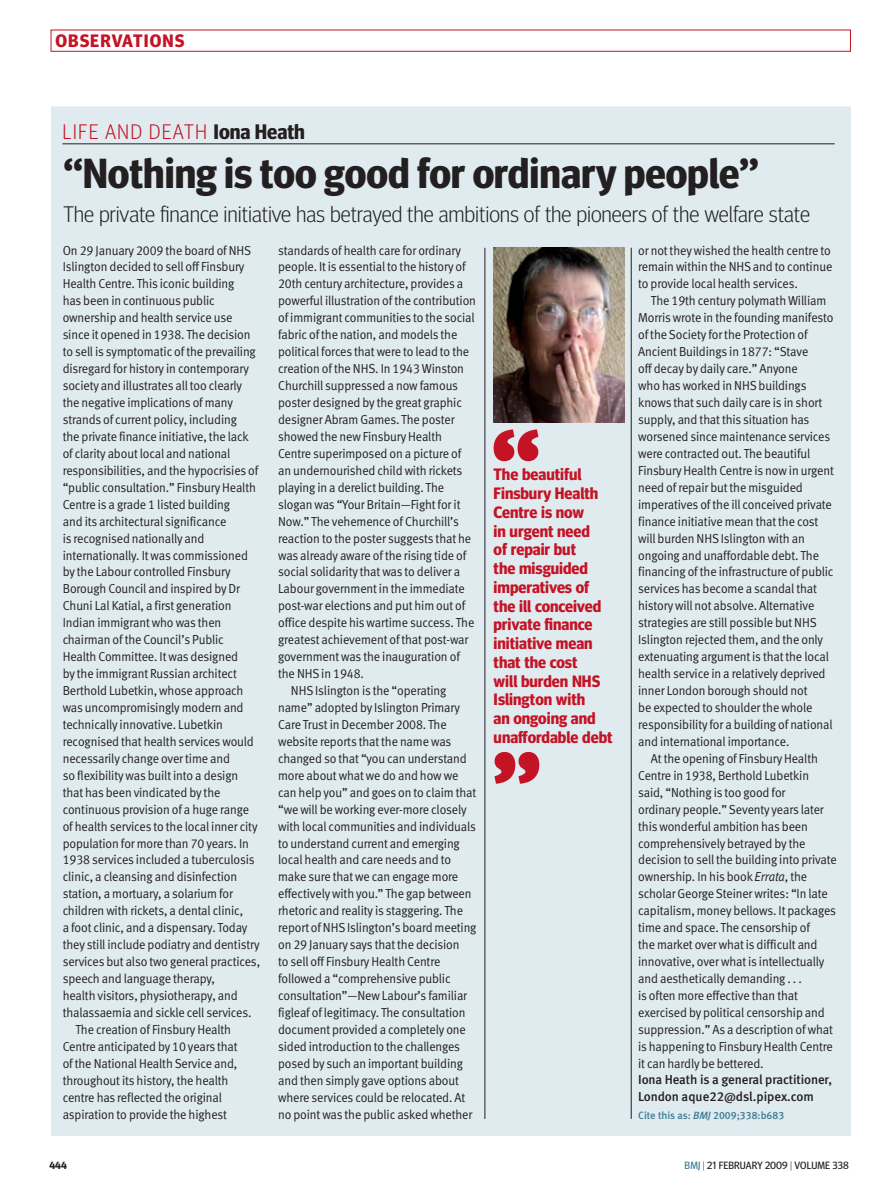
<style>
.page{position:relative;width:893px;height:1191px;background:#fff}
.page>*{position:absolute;margin:0;border:0;box-sizing:border-box;transform-origin:0 0}
.quote{font:900 93px "Meta Headline OT";color:#c41324}
.head_28_bold{font:700 42px "Meta Headline OT";color:#231f20}
.intro_15{font:300 22.5px "Meta Headline OT";color:#231f20}
.column_slug{font:300 21px "Meta Headline OT";letter-spacing:.06em;color:#c41324}
.t1{font:700 18px "Meta Headline OT";letter-spacing:.06em;color:#c41324}
.quote-2{font:700 16.5px/18.8px "Meta Headline OT";color:#c41324}
.sans_text_indent{font:13.05px/17px "Meta Normal LF";letter-spacing:-.01em;color:#231f20;scale:.95 1}
.sans_text{font:13.05px/17px "Meta Normal LF";letter-spacing:-.01em;color:#231f20;scale:.95 1}
.author_biog{font:13.05px/16.5px "Meta Medium LF";letter-spacing:-.01em;color:#231f20}
.t2{font:10.5px "Meta Headline OT";letter-spacing:.005em;color:#231f20}
.Citeline{font:10.5px "Meta Medium LF";color:#3c7b93}
.t3{font:700 10.5px "Meta Headline OT";color:#231f20}
.s1{font-weight:700;color:#231f20}
.s2{font-style:italic}
.s3{color:#3c7b93}
.s4{font-weight:300}
</style>
<div class="page">
<div style="left:51px;top:108px;width:799px;height:1027px;background:#e0ebf0"></div>
<hr style="left:485px;top:248px;width:1px;height:871px;background:#231f20">
<hr style="left:631px;top:248px;width:1px;height:871px;background:#231f20">
<hr style="left:62px;top:144px;width:773px;height:1px;background:#231f20">
<img style="left:493px;top:248px;width:131px;height:174px">
<p class="t1" style="left:56px;top:30px;width:130px">OBSERVATIONS</p>
<p class="column_slug" style="left:63px;top:119px;width:244px">Life and Deat h <span class="s1">Iona Heath</span></p>
<p class="head_28_bold" style="left:63px;top:148px;width:697px">“Nothing is too good for ordinary people”</p>
<p class="intro_15" style="left:63px;top:200px;width:748px">The private finance initiative has betrayed the ambitions of the pioneers of the welfare state</p>
<p class="sans_text" style="left:63px;top:241px;width:209px">On 29 January 2009 the board of NHS Islington decided to sell off Finsbury Health Centre. This iconic building<br>has been in continuous public ownership and health service use since it opened in 1938. The decision to sell is symptomatic of the prevailing disregard for history in contemporary society and illustrates all too clearly the negative implications of many strands of current policy, including<br>the private finance initiative, the lack of clarity about local and national responsibilities, and the hypocrisies of “public consultation.” Finsbury Health Centre is a grade 1 listed building<br>and its architectural significance<br>is recognised nationally and internationally. It was commissioned by the Labour controlled Finsbury Borough Council and inspired by Dr Chuni Lal Katial, a first generation Indian immigrant who was then chairman of the Council’s Public Health Committee. It was designed<br>by the immigrant Russian architect Berthold Lubetkin, whose approach was uncompromisingly modern and technically innovative. Lubetkin recognised that health services would necessarily change over time and<br>so flexibility was built into a design that has been vindicated by the continuous provision of a huge range of health services to the local inner city population for more than 70 years. In 1938 services included a tuberculosis clinic, a cleansing and disinfection station, a mortuary, a solarium for children with rickets, a dental clinic,<br>a foot clinic, and a dispensary. Today they still include podiatry and dentistry services but also two general practices, speech and language therapy,<br>health visitors, physiotherapy, and thalassaemia and sickle cell services.</p>
<p class="sans_text_indent" style="left:63px;top:1020px;width:186px;text-indent:13px">The creation of Finsbury Health Centre anticipated by 10 years that of the National Health Service and, throughout its history, the health centre has reflected the original aspiration to provide the highest</p>
<p class="sans_text_indent" style="left:278px;top:241px;width:210px">standards of health care for ordinary people. It is essential to the history of 20th century architecture, provides a powerful illustration of the contribution of immigrant communities to the social fabric of the nation, and models the political forces that were to lead to the creation of the NHS. In 1943 Winston Churchill suppressed a now famous poster designed by the great graphic designer Abram Games. The poster showed the new Finsbury Health Centre superimposed on a picture of an undernourished child with rickets playing in a derelict building. The slogan was “Your Britain—Fight for it Now.” The vehemence of Churchill’s reaction to the poster suggests that he was already aware of the rising tide of social solidarity that was to deliver a Labour government in the immediate post-war elections and put him out of office despite his wartime success. The greatest achievement of that post-war government was the inauguration of the NHS in 1948.</p>
<p class="sans_text_indent" style="left:278px;top:682px;width:210px;text-indent:13px">NHS Islington is the “operating name” adopted by Islington Primary Care Trust in December 2008. The website reports that the name was changed so that “you can understand more about what we do and how we can help you” and goes on to claim that “we will be working ever-more closely with local communities and individuals to understand current and emerging local health and care needs and to make sure that we can engage more effectively with you.” The gap between rhetoric and reality is staggering. The report of NHS Islington’s board meeting on 29 January says that the decision<br>to sell off Finsbury Health Centre followed a “comprehensive public consultation”—New Labour’s familiar figleaf of legitimacy. The consultation document provided a completely one sided introduction to the challenges posed by such an important building and then simply gave options about where services could be relocated. At no point was the public asked whether</p>
<p class="quote" style="left:492px;top:407px;width:49px">“</p>
<p class="quote-2" style="left:494px;top:465px;width:120px">The beautiful<br>Finsbury Health<br>Centre is now<br>in urgent need<br>of repair but<br>the misguided imperatives of the ill conceived private finance initiative mean that the cost<br>will burden NHS<br>Islington with<br>an ongoing and unaffordable debt</p>
<p class="quote" style="left:493px;top:729px;width:49px">”</p>
<p class="sans_text_indent" style="left:638px;top:241px;width:206px;text-align:justify">or not they wished the health centre to remain within the NHS and to continue to provide local health services.</p>
<p class="sans_text_indent" style="left:638px;top:292px;width:207px;text-indent:13px">The 19th century polymath William Morris wrote in the founding manifesto of the Society for the Protection of Ancient Buildings in 1877: “Stave<br>off decay by daily care.” Anyone<br>who has worked in NHS buildings knows that such daily care is in short supply, and that this situation has worsened since maintenance services were contracted out. The beautiful Finsbury Health Centre is now in urgent need of repair but the misguided imperatives of the ill conceived private finance initiative mean that the cost will burden NHS Islington with an ongoing and unaffordable debt. The financing of the infrastructure of public services has become a scandal that history will not absolve. Alternative strategies are still possible but NHS Islington rejected them, and the only extenuating argument is that the local health service in a relatively deprived inner London borough should not<br>be expected to shoulder the whole responsibility for a building of national and international importance.</p>
<p class="sans_text_indent" style="left:638px;top:749px;width:211px;text-indent:13px">At the opening of Finsbury Health Centre in 1938, Berthold Lubetkin said, “Nothing is too good for<br>ordinary people.” Seventy years later this wonderful ambition has been comprehensively betrayed by the decision to sell the building into private ownership. In his book <span class="s2">Errata</span>, the scholar George Steiner writes: “In late capitalism, money bellows. It packages time and space. The censorship of<br>the market over what is difficult and innovative, over what is intellectually and aesthetically demanding . . .<br>is often more effective than that exercised by political censorship and suppression.” As a description of what is happening to Finsbury Health Centre it can hardly be bettered.</p>
<p class="author_biog" style="left:638px;top:1071px;width:196px">Iona Heath is a general practitioner,<br>London aque22@dsl.pipex.com</p>
<p class="Citeline" style="left:638px;top:1108px;width:148px">Cite this as: <span class="s2">BMJ</span> 2009;338:b683</p>
<p class="t3" style="left:49px;top:1159px;width:19px">444</p>
<p class="t2" style="left:685px;top:1159px;width:134px"><span class="s3">BMJ</span> <span class="s4">|</span> 21 FEBRUARY 2009 <span class="s4">|</span> VOLUME</p>
<p class="t2" style="left:833px;top:1159px;width:18px">338</p>
</div>
